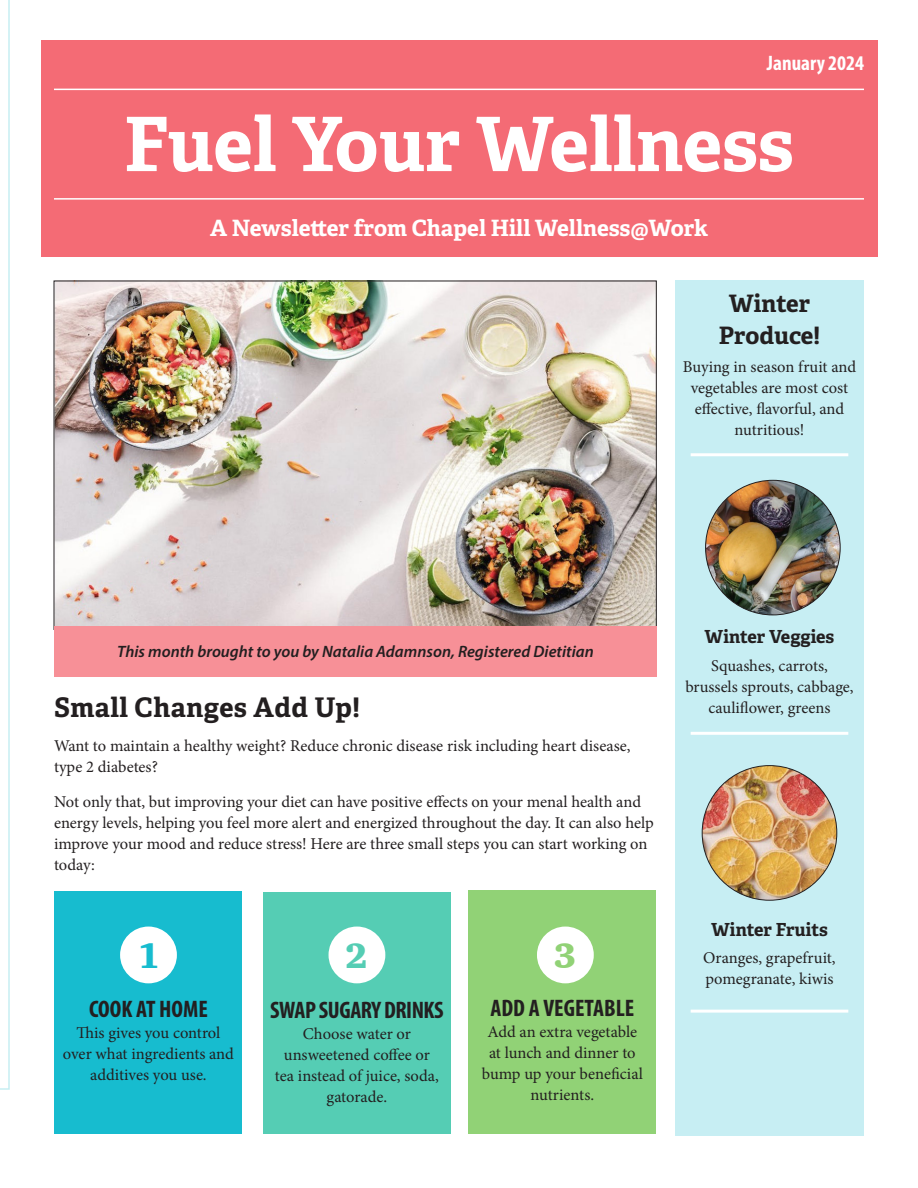
<style>
.page{position:relative;width:918px;height:1188px;background:#fff}
.page>*{position:absolute;margin:0;border:0;box-sizing:border-box;transform-origin:0 0}
.t1{font:700 75px "Adelle PE";letter-spacing:-.005em;color:#fff}
.t2{font:900 36px "Charter";color:#17bccf}
.t3{font:900 36px "Charter";color:#55cdb4}
.t4{font:900 36px "Charter";color:#91d276}
.t5{font:700 27px "Adelle PE";letter-spacing:.02em;color:#231f20}
.Box_Head{font:700 condensed 24px "Myriad Pro";letter-spacing:-.015em;color:#231f20}
.t6{font:700 24px/31.5px "Adelle PE";color:#231f20;text-align:center}
.t7{font:700 22.5px "Adelle PE";letter-spacing:-.005em;color:#fff}
.t8{font:700 condensed 21px "Myriad Pro";color:#fff}
.t9{font:700 18px "Adelle PE";letter-spacing:-.005em;color:#231f20}
.t10{font:16.5px/21px "Minion Pro";letter-spacing:-.005em;color:#231f20;text-align:center}
.t11{font:italic 600 16.5px "Myriad Pro";color:#231f20}
</style>
<div class="page">
<div style="left:41px;top:40px;width:836px;height:216px;background:#f46b75"></div>
<svg style="left:0;top:0;width:10px;height:1090px"></svg>
<hr style="left:54px;top:89px;width:810px;height:1px;background:#fff">
<hr style="left:54px;top:198px;width:810px;height:2px;background:#fff">
<div style="left:675px;top:281px;width:189px;height:855px;background:#c7eef3"></div>
<hr style="left:691px;top:453px;width:157px;height:3px;background:#fff">
<img style="left:706px;top:480px;width:134px;height:135px;border-radius:67px">
<hr style="left:691px;top:732px;width:157px;height:3px;background:#fff">
<img style="left:702px;top:766px;width:135px;height:134px;border-radius:67px">
<hr style="left:691px;top:1010px;width:157px;height:3px;background:#fff">
<div style="left:55px;top:891px;width:187px;height:242px;background:#17bccf"></div>
<div style="left:263px;top:892px;width:188px;height:241px;background:#55cdb4"></div>
<div style="left:469px;top:890px;width:187px;height:243px;background:#91d276"></div>
<div style="left:537px;top:927px;width:57px;height:56px;background:#fff;border-radius:50%"></div>
<div style="left:329px;top:927px;width:56px;height:56px;background:#fff;border-radius:50%"></div>
<div style="left:120px;top:927px;width:57px;height:56px;background:#fff;border-radius:50%"></div>
<img style="left:56px;top:283px;width:599px;height:343px">
<div style="left:54px;top:626px;width:603px;height:50px;background:#f79097"></div>
<p class="t8" style="left:767px;top:50px;width:99px">January 2024</p>
<p class="t1" style="left:124px;top:90px;width:671px">Fuel Your Wellness</p>
<p class="t7" style="left:210px;top:212px;width:499px">A Newsletter from Chapel Hill Wellness@Work</p>
<p class="t6" style="left:719px;top:287px;width:103px">Winter<br>Produce!</p>
<p class="t10" style="left:683px;top:356px;width:175px">Buying in season fruit and vegetables are most cost effective, flavorful, and nutritious!</p>
<p class="t11" style="left:117px;top:641px;width:478px">This month brought to you by Natalia Adamnson, Registered Dietitian</p>
<p class="t5" style="left:54px;top:688px;width:308px">Small Changes Add Up!</p>
<p class="t10" style="left:54px;top:736px;width:578px;text-align:left">Want to maintain a healthy weight? Reduce chronic disease risk including heart disease, type 2 diabetes?</p>
<p class="t10" style="left:54px;top:791px;width:601px;text-align:left">Not only that, but improving your diet can have positive effects on your menal health and energy levels, helping you feel more alert and energized throughout the day. It can also help improve your mood and reduce stress! Here are three small steps you can start working on today:</p>
<p class="t2" style="left:137px;top:933px;width:25px">1</p>
<p class="t3" style="left:345px;top:933px;width:25px">2</p>
<p class="t4" style="left:554px;top:933px;width:25px">3</p>
<p class="Box_Head" style="left:89px;top:994px;width:120px">COOK AT HOME</p>
<p class="t10" style="left:63px;top:1022px;width:173px">This gives you control over what ingredients and additives you use.</p>
<p class="Box_Head" style="left:270px;top:995px;width:175px">SWAP SUGARY DRINKS</p>
<p class="t10" style="left:275px;top:1023px;width:166px">Choose water or unsweetened coffee or tea instead of juice, soda, gatorade.</p>
<p class="Box_Head" style="left:490px;top:993px;width:145px">ADD A VEGETABLE</p>
<p class="t10" style="left:482px;top:1021px;width:163px">Add an extra vegetable at lunch and dinner to bump up your beneficial nutrients.</p>
<p class="t9" style="left:705px;top:624px;width:131px">Winter Veggies</p>
<p class="t10" style="left:685px;top:656px;width:170px">Squashes, carrots, brussels sprouts, cabbage, cauliflower, greens</p>
<p class="t9" style="left:711px;top:916px;width:118px">Winter Fruits</p>
<p class="t10" style="left:703px;top:948px;width:134px;text-align:left">Oranges, grapefruit, pomegranate, kiwis</p>
</div>
